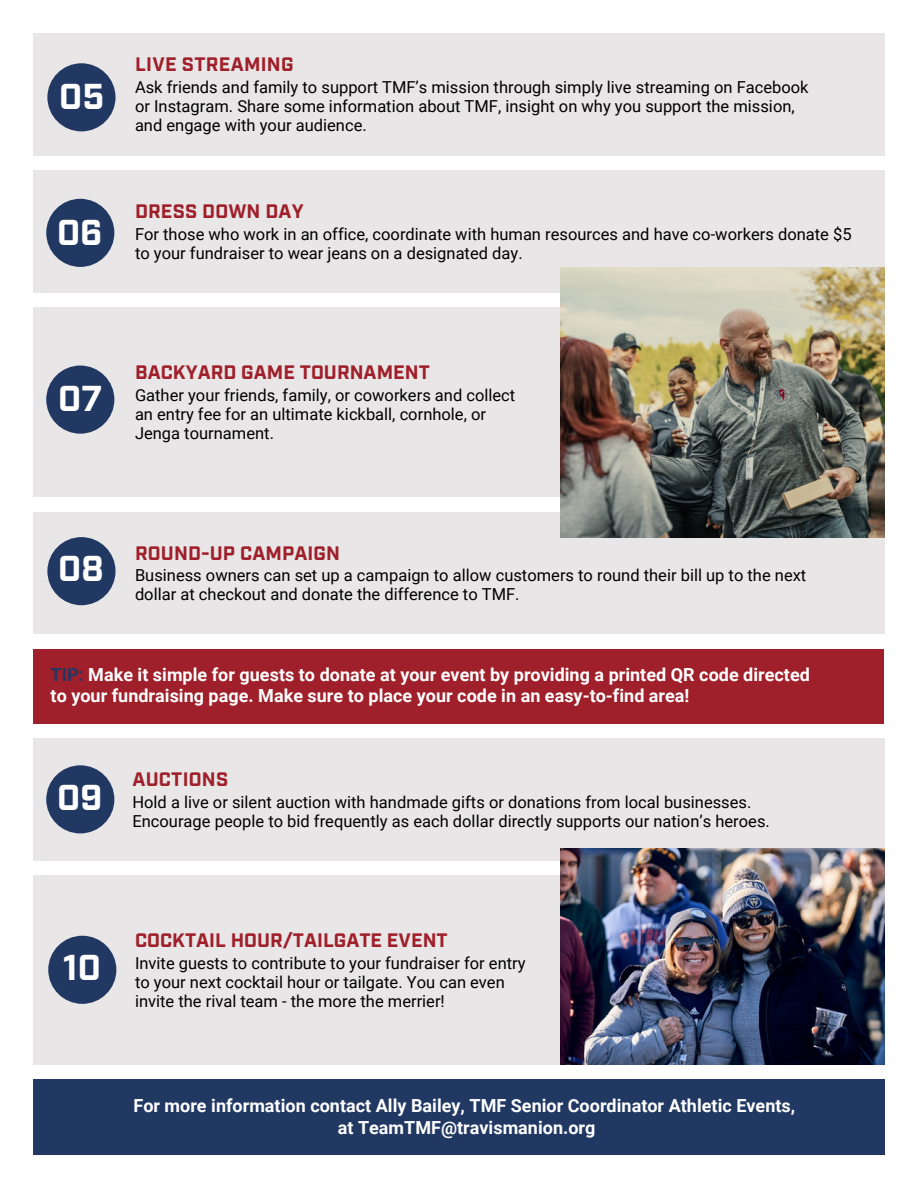
<style>
.page{position:relative;width:918px;height:1188px;background:#fff}
.page>*{position:absolute;margin:0;border:0;box-sizing:border-box;transform-origin:0 0}
.t1{font:700 36px "Industry";color:#fff}
.t2{font:700 19.5px "Industry";color:#9f1f2a}
.t3{font:700 18px/20.2px "Roboto";color:#fff}
.t4{font:16.5px/19.2px "Roboto";color:#000}
.s1{color:#213863}
</style>
<div class="page">
<div style="left:34px;top:649px;width:850px;height:74px;background:#9f1f2a"></div>
<div style="left:34px;top:34px;width:850px;height:121px;background:#e8e6e6"></div>
<div style="left:34px;top:171px;width:850px;height:121px;background:#e8e6e6"></div>
<div style="left:34px;top:308px;width:825px;height:189px;background:#e8e6e6"></div>
<div style="left:34px;top:512px;width:850px;height:122px;background:#e8e6e6"></div>
<div style="left:34px;top:739px;width:850px;height:121px;background:#e8e6e6"></div>
<div style="left:34px;top:876px;width:825px;height:189px;background:#e8e6e6"></div>
<img style="left:560px;top:267px;width:324px;height:270px">
<img style="left:560px;top:849px;width:324px;height:216px">
<div style="left:48px;top:936px;width:68px;height:68px;background:#213863;border-radius:50%"></div>
<div style="left:47px;top:537px;width:69px;height:68px;background:#213863;border-radius:50%"></div>
<div style="left:46px;top:199px;width:68px;height:68px;background:#213863;border-radius:50%"></div>
<div style="left:46px;top:765px;width:68px;height:68px;background:#213863;border-radius:50%"></div>
<div style="left:47px;top:63px;width:69px;height:68px;background:#213863;border-radius:50%"></div>
<div style="left:46px;top:366px;width:68px;height:68px;background:#213863;border-radius:50%"></div>
<div style="left:34px;top:1080px;width:850px;height:75px;background:#213863"></div>
<p class="t1" style="left:59px;top:71px;width:47px">05</p>
<h1 class="t1" style="left:57px;top:208px;width:47px">06</h1>
<h1 class="t2" style="left:135px;top:51px;width:160px">LIVE STREAMING</h1>
<p class="t4" style="left:135px;top:78px;width:675px">Ask friends and family to support TMF’s mission through simply live streaming on Facebook or Instagram. Share some information about TMF, insight on why you support the mission, and engage with your audience.</p>
<p class="t2" style="left:135px;top:198px;width:170px">DRESS DOWN DAY</p>
<p class="t4" style="left:135px;top:225px;width:718px">For those who work in an office, coordinate with human resources and have co-workers donate $5 to your fundraiser to wear jeans on a designated day.</p>
<p class="t1" style="left:58px;top:373px;width:45px">07</p>
<h1 class="t2" style="left:135px;top:359px;width:296px">BACKYARD GAME TOURNAMENT</h1>
<p class="t4" style="left:135px;top:386px;width:382px">Gather your friends, family, or coworkers and collect an entry fee for an ultimate kickball, cornhole, or<br>Jenga tournament.</p>
<p class="t1" style="left:58px;top:543px;width:47px">08</p>
<p class="t2" style="left:135px;top:539px;width:207px">ROUND-UP CAMPAIGN</p>
<p class="t4" style="left:135px;top:566px;width:673px">Business owners can set up a campaign to allow customers to round their bill up to the next dollar at checkout and donate the difference to TMF.</p>
<h1 class="t3" style="left:51px;top:665px;width:761px"><span class="s1">TIP:</span> Make it simple for guests to donate at your event by providing a printed QR code directed to your fundraising page. Make sure to place your code in an easy-to-find area!</h1>
<p class="t1" style="left:57px;top:772px;width:47px">09</p>
<p class="t2" style="left:132px;top:766px;width:97px">AUCTIONS</p>
<p class="t4" style="left:132px;top:793px;width:639px">Hold a live or silent auction with handmade gifts or donations from local businesses.<br>Encourage people to bid frequently as each dollar directly supports our nation’s heroes.</p>
<h2 class="t1" style="left:63px;top:942px;width:40px">10</h2>
<p class="t2" style="left:135px;top:927px;width:314px">COCKTAIL HOUR/TAILGATE EVENT</p>
<h1 class="t4" style="left:135px;top:954px;width:392px">Invite guests to contribute to your fundraiser for entry to your next cocktail hour or tailgate. You can even invite the rival team - the more the merrier!</h1>
<h1 class="t3" style="left:133px;top:1095px;width:663px;line-height:21.3px;text-align:center">For more information contact Ally Bailey, TMF Senior Coordinator Athletic Events, at TeamTMF@travismanion.org</h1>
</div>
